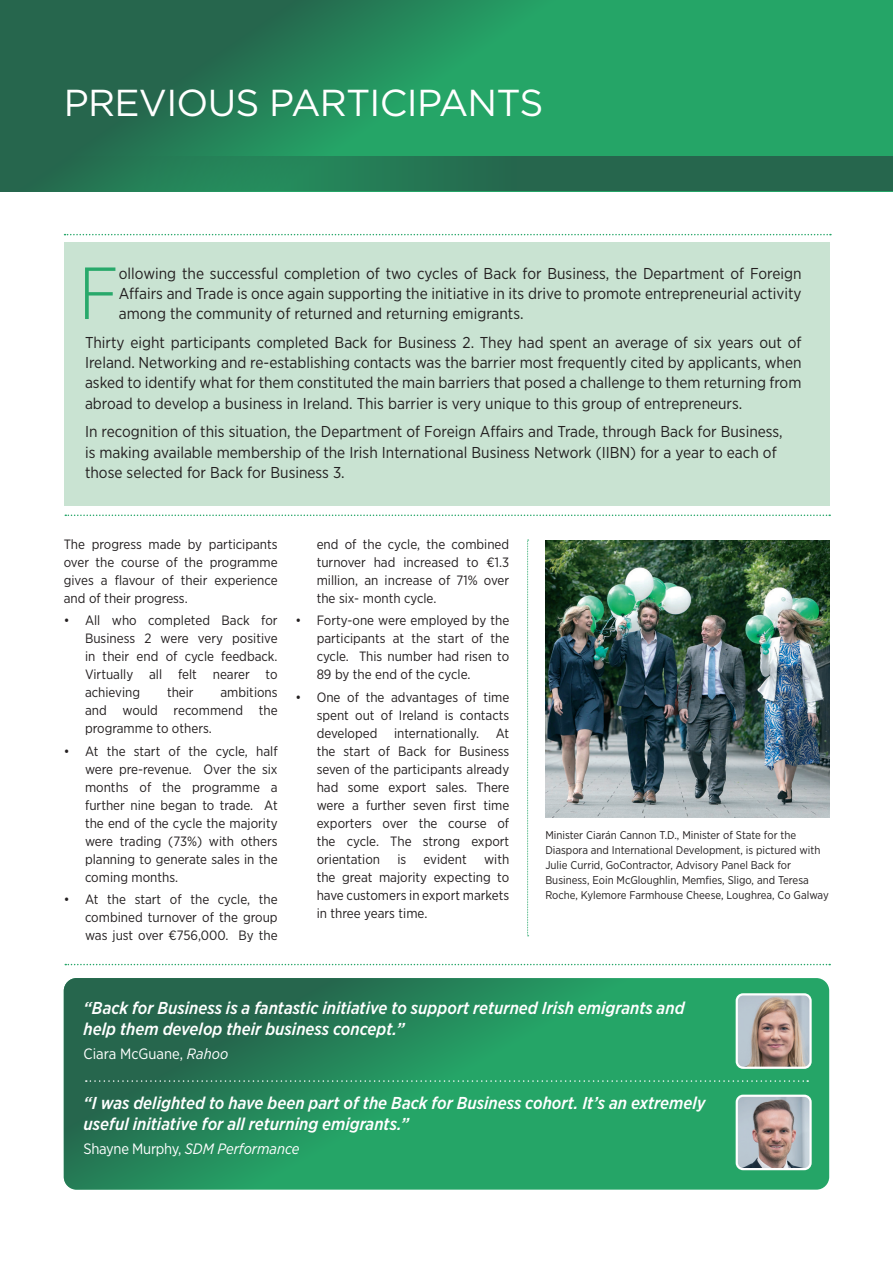
<style>
.page{position:relative;width:893px;height:1263px;background:#fff}
.page>*{position:absolute;margin:0;border:0;box-sizing:border-box;transform-origin:0 0}
.t1{font:300 73.65px "Gotham Narrow";color:#28a96b}
.t2{font:37.5px "Gotham";letter-spacing:-.02em;color:#fff}
.t3{font:italic 500 17.25px/21px "Gotham Narrow";color:#fff}
.t4{font:15.75px/20.2px "Gotham Narrow";color:#231f20;text-align:justify}
.t5{font:italic 15px "Gotham Narrow";color:#fff}
.t6{font:15px "Gotham Narrow";color:#fff}
.t7{font:13.5px/18px "Gotham Narrow";color:#231f20;text-align:justify}
.t8{font:11.25px/15px "Gotham Narrow";color:#231f20}
.s1{font-style:italic}
.s2{font-style:normal}
</style>
<div class="page">
<svg style="left:0;top:0;width:893px;height:157px;background:#258e5d"></svg>
<svg style="left:0;top:157px;width:893px;height:34px;background:#257051"></svg>
<div style="left:65px;top:242px;width:765px;height:264px;background:#c9e3d2"></div>
<svg style="left:65px;top:514px;width:765px;height:2px"></svg>
<svg style="left:65px;top:964px;width:765px;height:1px"></svg>
<svg style="left:65px;top:234px;width:766px;height:1px"></svg>
<img style="left:545px;top:540px;width:284px;height:277px">
<svg style="left:64px;top:978px;width:765px;height:211px;background:#25905e"></svg>
<img style="left:737px;top:994px;width:72px;height:74px">
<div style="left:736px;top:993px;width:76px;height:76px;border:2px solid #fff;border-radius:6px"></div>
<img style="left:737px;top:1096px;width:72px;height:73px">
<div style="left:736px;top:1095px;width:76px;height:75px;border:2px solid #fff;border-radius:6px"></div>
<svg style="left:86px;top:1080px;width:722px;height:2px"></svg>
<svg style="left:527px;top:540px;width:2px;height:396px"></svg>
<h2 class="t2" style="left:64px;top:82px;width:481px">PREVIOUS PARTICIPANTS</h2>
<h1 class="t1" style="left:78px;top:248px;width:42px">F</h1>
<p class="t4" style="left:119px;top:263px;width:684px">ollowing the successful completion of two cycles of Back for Business, the Department of Foreign Affairs and Trade is once again supporting the initiative in its drive to promote entrepreneurial activity among the community of returned and returning emigrants.</p>
<p class="t4" style="left:85px;top:332px;width:718px">Thirty eight participants completed Back for Business 2. They had spent an average of six years out of Ireland. Networking and re-establishing contacts was the barrier most frequently cited by applicants, when asked to identify what for them constituted the main barriers that posed a challenge to them returning from abroad to develop a business in Ireland. This barrier is very unique to this group of entrepreneurs.</p>
<p class="t4" style="left:85px;top:421px;width:699px;text-align:left">In recognition of this situation, the Department of Foreign Affairs and Trade, through Back for Business, is making available membership of the Irish International Business Network (IIBN) for a year to each of those selected for Back for Business 3.</p>
<p class="t7" style="left:64px;top:535px;width:215px">The progress made by participants over the course of the programme gives a flavour of their experience and of their progress.</p>
<p class="t7" style="left:85px;top:611px;width:194px;text-indent:-21px">• All who completed Back for Business 2 were very positive in their end of cycle feedback.<br>Virtually all felt nearer to achieving</p>
<p class="t7" style="left:85px;top:683px;width:194px;text-indent:135px">ambitions and would recommend the programme to others.</p>
<p class="t7" style="left:85px;top:742px;width:194px;text-indent:-21px">• At the start of the cycle, half were pre-revenue. Over the six months of the programme a further nine began to trade. At the end of the cycle the majority were trading (73%) with others planning to generate sales in the coming months.</p>
<p class="t7" style="left:85px;top:890px;width:194px;text-indent:-21px">• At the start of the cycle, the combined turnover of the group was just over €756,000. By the</p>
<p class="t7" style="left:167px;top:683px;width:28px">their</p>
<p class="t7" style="left:317px;top:535px;width:194px">end of the cycle, the combined turnover had increased to €1.3 million, an increase of 71% over the six- month cycle.</p>
<p class="t7" style="left:317px;top:611px;width:194px;text-indent:-21px">• Forty-one were employed by the participants at the start of the cycle. This number had risen to 89 by the end of the cycle.</p>
<p class="t7" style="left:317px;top:688px;width:194px;text-indent:-21px">• One of the advantages of time spent out of Ireland is contacts developed internationally. At the start of Back for Business seven of the participants already had some export sales. There were a further seven first time exporters over the course of the cycle. The strong export orientation</p>
<p class="t7" style="left:317px;top:849px;width:194px;text-indent:167px">with the great majority expecting to have customers in export markets in three years time.</p>
<p class="t7" style="left:397px;top:849px;width:10px">is</p>
<p class="t7" style="left:424px;top:849px;width:45px">evident</p>
<p class="t8" style="left:545px;top:827px;width:285px">Minister Ciarán Cannon T.D., Minister of State for the Diaspora and International Development, is pictured with Julie Currid, GoContractor, Advisory Panel Back for Business, Eoin McGloughlin, Memfies, Sligo, and Teresa Roche, Kylemore Farmhouse Cheese, Loughrea, Co Galway</p>
<p class="t3" style="left:84px;top:997px;width:603px">“Back for Business is a fantastic initiative to support returned Irish emigrants and help them develop their business concept.”</p>
<p class="t6" style="left:84px;top:1044px;width:146px">Ciara McGuane, <span class="s1">Rahoo</span></p>
<p class="t3" style="left:84px;top:1092px;width:624px">“I was delighted to have been part of the Back for Business cohort. It’s an extremely useful initiative for all returning emigrants.”</p>
<p class="t5" style="left:84px;top:1140px;width:218px"><span class="s2">Shayne Murphy,</span> SDM Performance</p>
</div>
